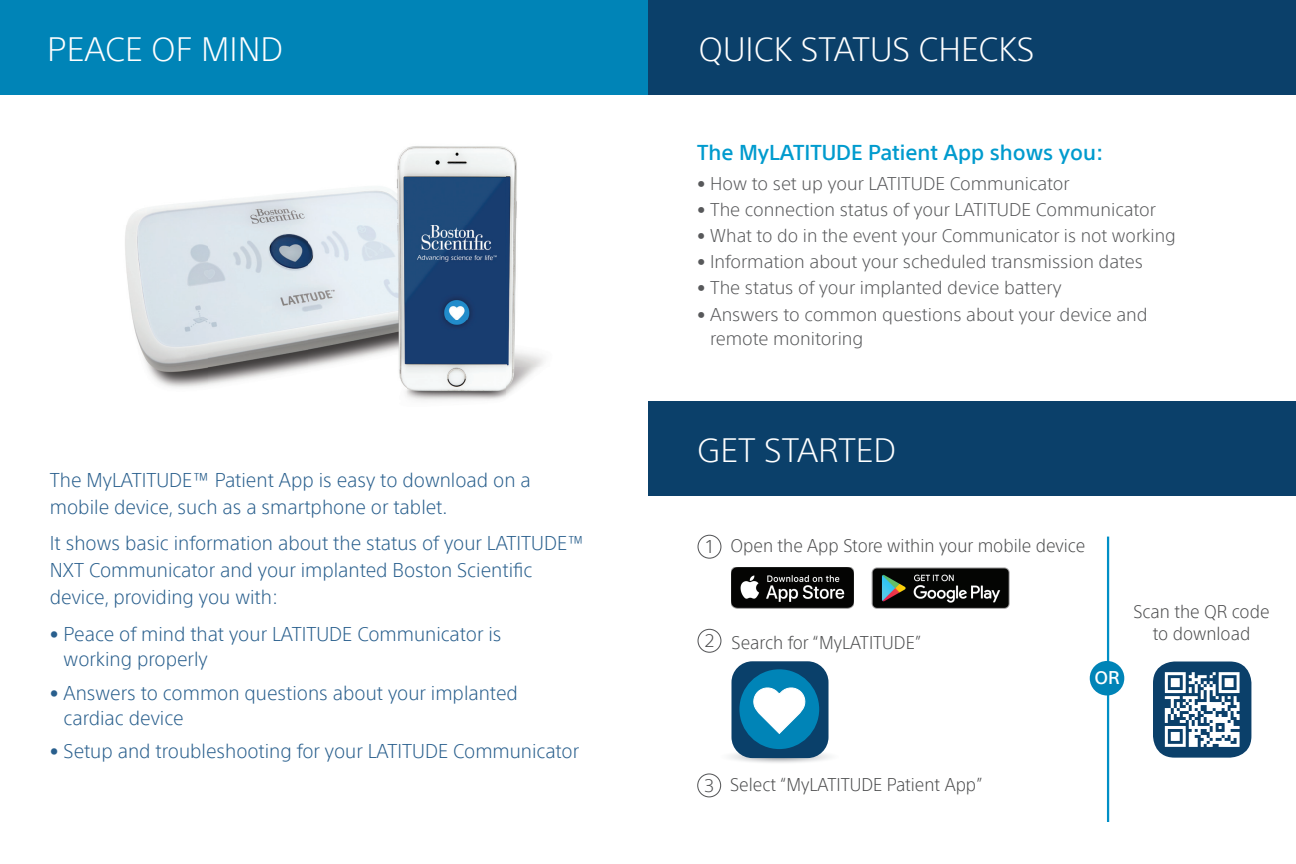
<style>
.page{position:relative;width:1296px;height:864px;background:#fff}
.page>*{position:absolute;margin:0;border:0;box-sizing:border-box;transform-origin:0 0}
.t1{font:300 33px "SST";color:#fff}
.t2{font:500 21px "SST";color:#009bce}
.t3{font:300 19.5px/27px "SST";color:#295f8d}
.t4{font:300 18px/24px "SST";color:#57585a}
.t5{font:300 18px "SST";color:#4b4c4d}
.t6{font:300 18px/21.6px "SST";color:#4b4c4d;text-align:center;scale:.95 1}
.t7{font:500 18px "SST";color:#fff}
</style>
<div class="page">
<div style="left:0;top:0;width:648px;height:94px;background:#0084b7"></div>
<div style="left:648px;top:0;width:648px;height:94px;background:#0b406a"></div>
<div style="left:648px;top:401px;width:648px;height:95px;background:#0b406a"></div>
<img style="left:730px;top:749px;width:100px;height:14px">
<div style="left:733px;top:662px;width:94px;height:95px;background:#0a406a;border-radius:20px"></div>
<div style="left:731px;top:661px;width:98px;height:97px;border:2px solid #0a406a;border-radius:20px"></div>
<div style="left:739px;top:669px;width:80px;height:80px;background:#0084b7;border-radius:50%"></div>
<svg style="left:753px;top:687px;width:53px;height:47px"></svg>
<div style="left:698px;top:535px;width:23px;height:24px;border:1px solid #57585a;border-radius:50%"></div>
<div style="left:698px;top:629px;width:23px;height:24px;border:1px solid #57585a;border-radius:50%"></div>
<div style="left:697px;top:773px;width:24px;height:24px;border:1px solid #57585a;border-radius:50%"></div>
<img style="left:125px;top:146px;width:419px;height:255px">
<img style="left:731px;top:567px;width:123px;height:41px">
<img style="left:871px;top:567px;width:139px;height:42px">
<hr style="left:1107px;top:537px;width:2px;height:285px;background:#008fc6">
<div style="left:1153px;top:662px;width:98px;height:96px;background:#0b406a;border-radius:22px"></div>
<div style="left:1090px;top:661px;width:34px;height:35px;background:#0084b7;border-radius:50%"></div>
<svg style="left:1165px;top:672px;width:75px;height:75px"></svg>
<h1 class="t1" style="left:47px;top:30px;width:238px">PEACE OF MIND</h1>
<p class="t3" style="left:50px;top:467px;width:482px">The MyLATITUDE™ Patient App is easy to download on a mobile device, such as a smartphone or tablet.</p>
<p class="t3" style="left:50px;top:529px;width:536px">It shows basic information about the status of your LATITUDE™<br>NXT Communicator and your implanted Boston Scientific device, providing you with:</p>
<p class="t3" style="left:64px;top:621px;width:439px;line-height:25.5px;text-indent:-14px">• Peace of mind that your LATITUDE Communicator is working properly</p>
<p class="t3" style="left:64px;top:680px;width:456px;line-height:25.5px;text-indent:-14px">• Answers to common questions about your implanted cardiac device</p>
<p class="t3" style="left:50px;top:738px;width:531px">• Setup and troubleshooting for your LATITUDE Communicator</p>
<h1 class="t1" style="left:699px;top:30px;width:337px">QUICK STATUS CHECKS</h1>
<p class="t2" style="left:697px;top:140px;width:408px">The MyLATITUDE Patient App shows you:</p>
<p class="t4" style="left:697px;top:171px;width:374px">• How to set up your LATITUDE Communicator</p>
<p class="t4" style="left:697px;top:197px;width:460px">• The connection status of your LATITUDE Communicator</p>
<p class="t4" style="left:697px;top:224px;width:480px">• What to do in the event your Communicator is not working</p>
<p class="t4" style="left:697px;top:250px;width:448px">• Information about your scheduled transmission dates</p>
<p class="t4" style="left:697px;top:276px;width:366px">• The status of your implanted device battery</p>
<p class="t4" style="left:710px;top:302px;width:439px;text-indent:-13px">• Answers to common questions about your device and remote monitoring</p>
<h1 class="t1" style="left:697px;top:431px;width:201px">GET STARTED</h1>
<p class="t5" style="left:706px;top:535px;width:381px">1 Open the App Store within your mobile device</p>
<p class="t5" style="left:705px;top:630px;width:11px">2</p>
<p class="t6" style="left:732px;top:631px;width:202px">Search for “MyLATITUDE”</p>
<p class="t7" style="left:1094px;top:667px;width:27px">OR</p>
<p class="t6" style="left:1133px;top:601px;width:145px">Scan the QR code to download</p>
<p class="t5" style="left:704px;top:774px;width:280px">3 Select “MyLATITUDE Patient App”</p>
</div>
